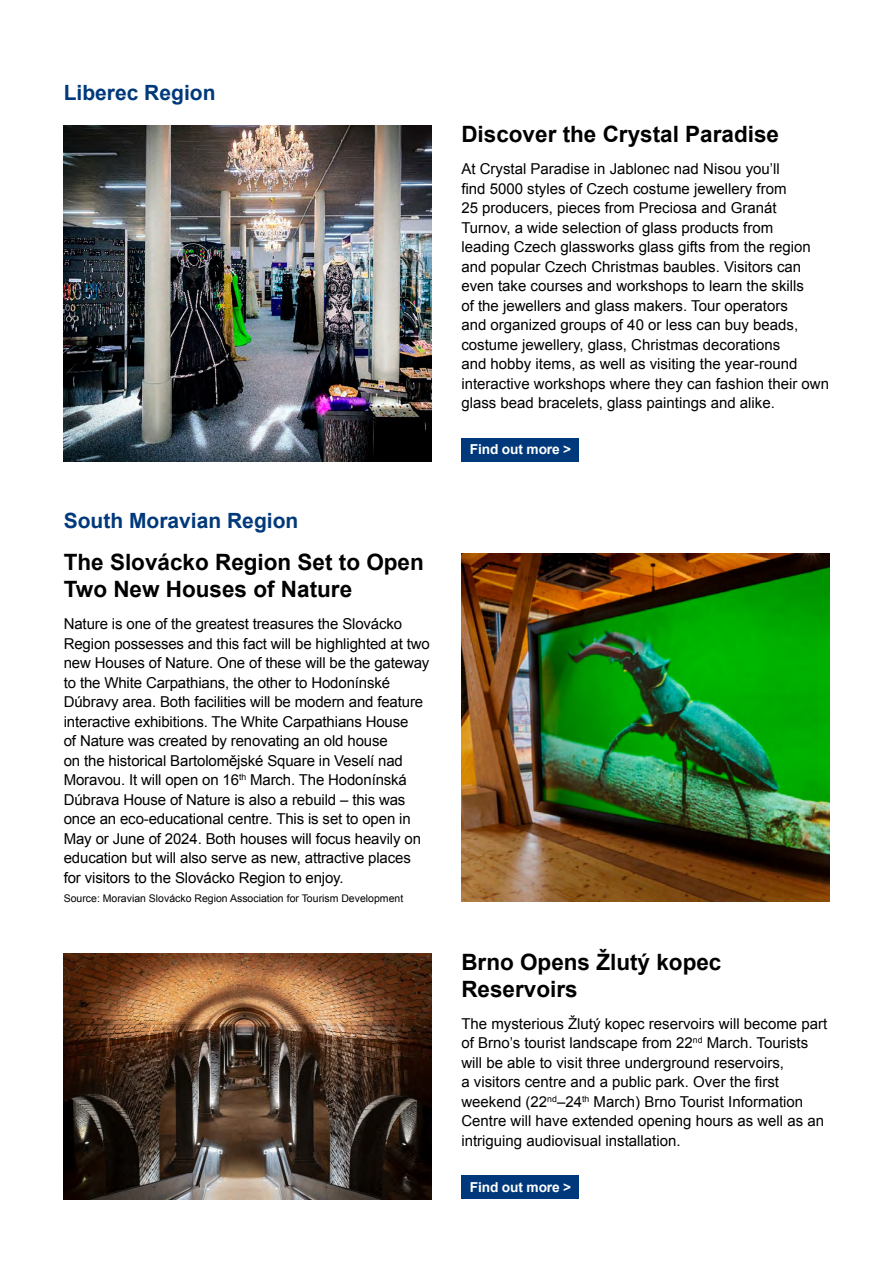
<style>
.page{position:relative;width:893px;height:1263px;background:#fff}
.page>*{position:absolute;margin:0;border:0;box-sizing:border-box;transform-origin:0 0}
.t1{font:700 22.5px/27px "Arial";color:#000}
.t2{font:700 21px "Arial";color:#00397b}
.t3{font:15px/19.5px "Arial";color:#000}
.t4{font:700 13.65px "Arial";letter-spacing:-.01em;color:#fff}
.t5{font:10.5px "Arial";color:#000}
</style>
<div class="page">
<img style="left:64px;top:125px;width:368px;height:336px">
<img style="left:461px;top:553px;width:368px;height:348px">
<img style="left:64px;top:953px;width:368px;height:246px">
<div style="left:461px;top:1175px;width:117px;height:24px;background:#00397b"></div>
<div style="left:461px;top:438px;width:117px;height:23px;background:#00397b"></div>
<h2 class="t2" style="left:64px;top:79px;width:153px">Liberec Region</h2>
<h2 class="t2" style="left:64px;top:507px;width:236px">South Moravian Region</h2>
<h1 class="t1" style="left:64px;top:549px;width:362px">The Slovácko Region Set to Open<br>Two New Houses of Nature</h1>
<p class="t3" style="left:64px;top:614px;width:367px">Nature is one of the greatest treasures the Slovácko Region possesses and this fact will be highlighted at two new Houses of Nature. One of these will be the gateway to the White Carpathians, the other to Hodonínské Dúbravy area. Both facilities will be modern and feature interactive exhibitions. The White Carpathians House<br>of Nature was created by renovating an old house<br>on the historical Bartolomějské Square in Veselí nad Moravou. It will open on 16<sup>th</sup> March. The Hodonínská Dúbrava House of Nature is also a rebuild – this was once an eco-educational centre. This is set to open in May or June of 2024. Both houses will focus heavily on education but will also serve as new, attractive places for visitors to the Slovácko Region to enjoy.</p>
<p class="t5" style="left:64px;top:891px;width:341px">Source: Moravian Slovácko Region Association for Tourism Development</p>
<h1 class="t1" style="left:461px;top:121px;width:319px">Discover the Crystal Paradise</h1>
<p class="t3" style="left:461px;top:159px;width:369px">At Crystal Paradise in Jablonec nad Nisou you’ll<br>find 5000 styles of Czech costume jewellery from<br>25 producers, pieces from Preciosa and Granát Turnov, a wide selection of glass products from<br>leading Czech glassworks glass gifts from the region and popular Czech Christmas baubles. Visitors can even take courses and workshops to learn the skills<br>of the jewellers and glass makers. Tour operators<br>and organized groups of 40 or less can buy beads, costume jewellery, glass, Christmas decorations<br>and hobby items, as well as visiting the year-round interactive workshops where they can fashion their own glass bead bracelets, glass paintings and alike.</p>
<p class="t4" style="left:470px;top:441px;width:103px">Find out more &gt;</p>
<h1 class="t1" style="left:461px;top:949px;width:262px">Brno Opens Žlutý kopec<br>Reservoirs</h1>
<p class="t3" style="left:461px;top:1014px;width:367px">The mysterious Žlutý kopec reservoirs will become part of Brno’s tourist landscape from 22<sup>nd</sup> March. Tourists will be able to visit three underground reservoirs,<br>a visitors centre and a public park. Over the first weekend (22<sup>nd</sup>–24<sup>th</sup> March) Brno Tourist Information Centre will have extended opening hours as well as an intriguing audiovisual installation.</p>
<p class="t4" style="left:470px;top:1178px;width:103px">Find out more &gt;</p>
</div>
